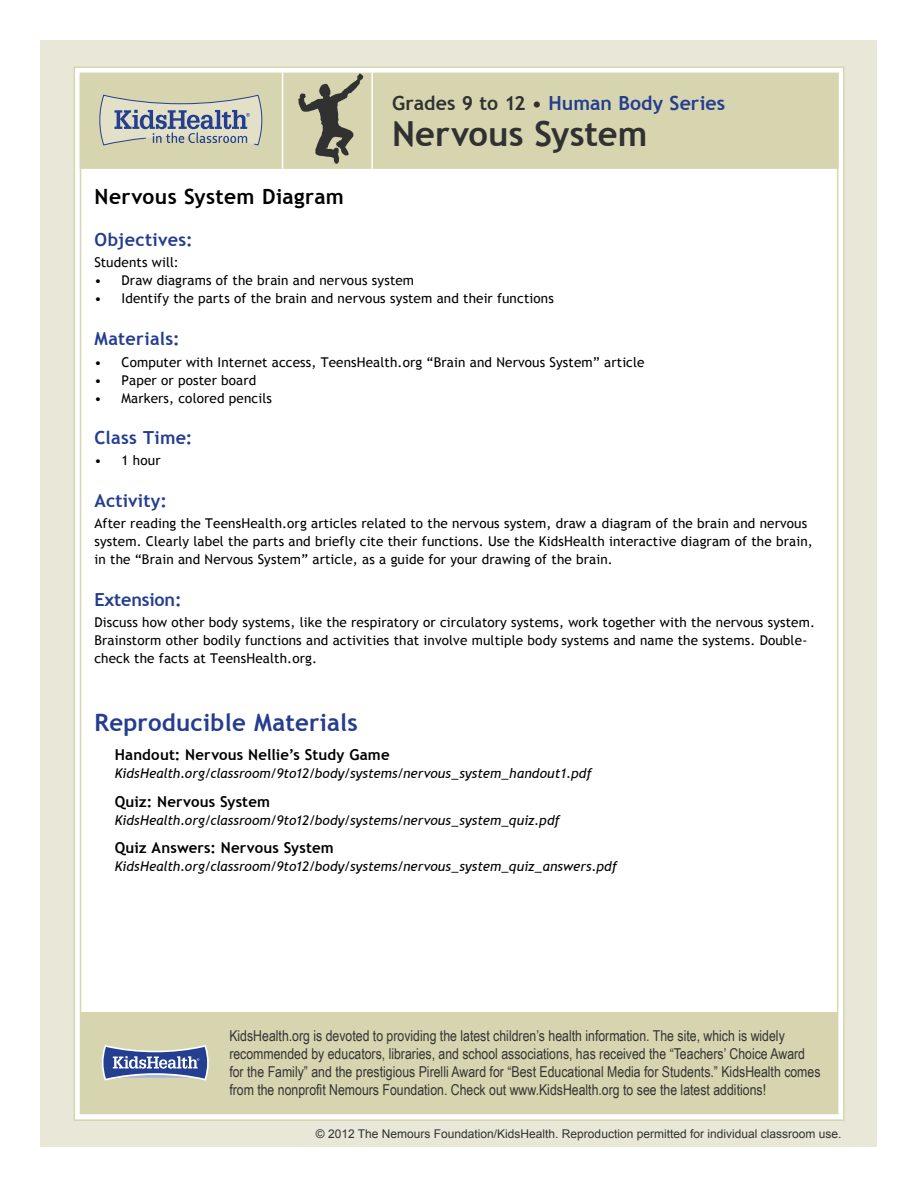
<style>
.page{position:relative;width:918px;height:1188px;background:#fff}
.page>*{position:absolute;margin:0;border:0;box-sizing:border-box;transform-origin:0 0}
.t1{font:700 34.5px "Trebuchet MS";color:#313131}
.t2{font:700 24px "Trebuchet MS";letter-spacing:.01em;color:#253d90}
.t3{font:700 21px "Trebuchet MS";letter-spacing:.015em;color:#000}
.t4{font:700 19.5px "Trebuchet MS";letter-spacing:.005em;color:#253d90}
.t5{font:700 18px "Trebuchet MS";letter-spacing:.01em;color:#253d90}
.t6{font:700 18px "Trebuchet MS";letter-spacing:-.01em;color:#253d90}
.t7{font:15px/18px "Arial Narrow";color:#343333}
.t8{font:700 15px "Trebuchet MS";letter-spacing:.01em;color:#000}
.t9{font:13.5px/18px "Trebuchet MS";letter-spacing:.01em;color:#000}
.t10{font:italic 13.5px "Trebuchet MS";letter-spacing:.005em;color:#000}
.t11{font:12px "Arial";color:#313131}
.s1{color:#313131}
</style>
<div class="page">
<div style="left:40px;top:40px;width:838px;height:1108px;background:#e9e8d8"></div>
<div style="left:74px;top:67px;width:770px;height:1053px;background:#fff"></div>
<div style="left:81px;top:1013px;width:757px;height:100px;background:#d6d5b0"></div>
<svg style="left:102px;top:1045px;width:107px;height:36px"></svg>
<div style="left:81px;top:74px;width:757px;height:94px;background:#d6d5b0"></div>
<div style="left:80px;top:73px;width:759px;height:96px;border:2px solid #d6d5b0"></div>
<svg style="left:99px;top:94px;width:164px;height:52px"></svg>
<hr style="left:371px;top:73px;width:2px;height:96px;background:#fff">
<hr style="left:282px;top:73px;width:1px;height:96px;background:#fff">
<svg style="left:298px;top:74px;width:65px;height:90px"></svg>
<h3 class="t4" style="left:392px;top:91px;width:335px"><span class="s1">Grades 9 to 12 •</span> Human Body Series</h3>
<h1 class="t1" style="left:392px;top:112px;width:257px">Nervous System</h1>
<h3 class="t3" style="left:94px;top:184px;width:251px">Nervous System Diagram</h3>
<h3 class="t5" style="left:94px;top:229px;width:100px">Objectives:</h3>
<p class="t9" style="left:94px;top:254px;width:86px">Students will:</p>
<p class="t9" style="left:94px;top:272px;width:321px">• Draw diagrams of the brain and nervous system</p>
<p class="t9" style="left:94px;top:290px;width:461px">• Identify the parts of the brain and nervous system and their functions</p>
<h3 class="t5" style="left:94px;top:328px;width:87px">Materials:</h3>
<p class="t9" style="left:94px;top:353px;width:552px">• Computer with Internet access, TeensHealth.org “Brain and Nervous System” article</p>
<p class="t9" style="left:94px;top:371px;width:163px">• Paper or poster board</p>
<p class="t9" style="left:94px;top:389px;width:179px">• Markers, colored pencils</p>
<h3 class="t5" style="left:94px;top:427px;width:100px">Class Time:</h3>
<p class="t9" style="left:94px;top:452px;width:68px">• 1 hour</p>
<h3 class="t5" style="left:94px;top:490px;width:74px">Activity:</h3>
<p class="t9" style="left:94px;top:515px;width:720px">After reading the TeensHealth.org articles related to the nervous system, draw a diagram of the brain and nervous system. Clearly label the parts and briefly cite their functions. Use the KidsHealth interactive diagram of the brain, in the “Brain and Nervous System” article, as a guide for your drawing of the brain.</p>
<h3 class="t6" style="left:94px;top:589px;width:89px">Extension:</h3>
<p class="t9" style="left:94px;top:614px;width:722px">Discuss how other body systems, like the respiratory or circulatory systems, work together with the nervous system.<br>Brainstorm other bodily functions and activities that involve multiple body systems and name the systems. Double&shy;check the facts at TeensHealth.org.</p>
<h2 class="t2" style="left:94px;top:707px;width:265px">Reproducible Materials</h2>
<p class="t8" style="left:115px;top:745px;width:276px">Handout: Nervous Nellie’s Study Game</p>
<p class="t10" style="left:115px;top:765px;width:479px">KidsHealth.org/classroom/9to12/body/systems/nervous_system_handout1.pdf</p>
<p class="t8" style="left:115px;top:792px;width:157px">Quiz: Nervous System</p>
<p class="t10" style="left:115px;top:812px;width:447px">KidsHealth.org/classroom/9to12/body/systems/nervous_system_quiz.pdf</p>
<p class="t8" style="left:115px;top:839px;width:221px">Quiz Answers: Nervous System</p>
<p class="t10" style="left:115px;top:859px;width:504px">KidsHealth.org/classroom/9to12/body/systems/nervous_system_quiz_answers.pdf</p>
<p class="t7" style="left:229px;top:1026px;width:593px">KidsHealth.org is devoted to providing the latest children’s health information. The site, which is widely recommended by educators, libraries, and school associations, has received the “Teachers’ Choice Award for the Family” and the prestigious Pirelli Award for “Best Educational Media for Students.” KidsHealth comes from the nonprofit Nemours Foundation. Check out www.KidsHealth.org to see the latest additions!</p>
<p class="t11" style="left:316px;top:1126px;width:527px">© 2012 The Nemours Foundation/KidsHealth. Reproduction permitted for individual classroom use.</p>
</div>
